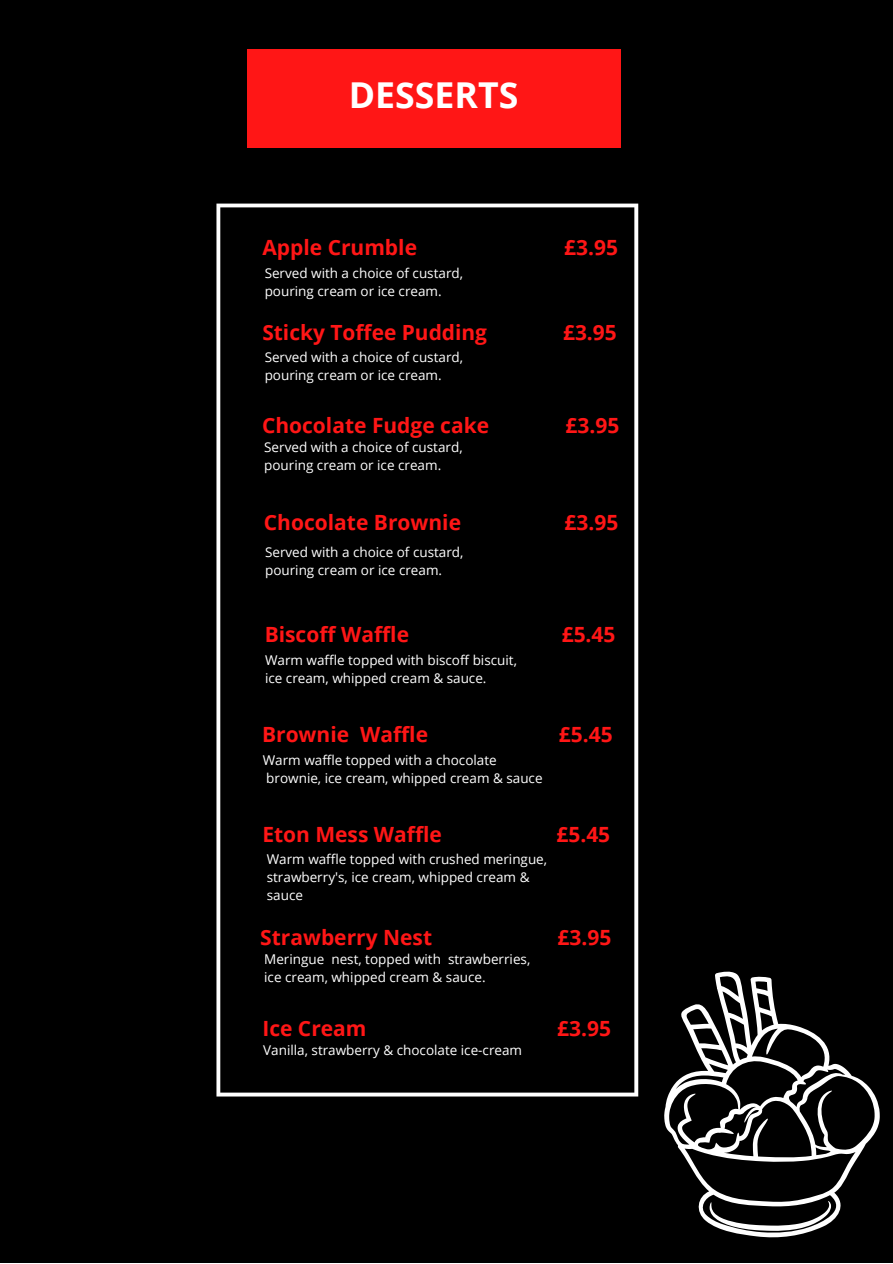
<style>
.page{position:relative;width:893px;height:1264px;background:#fff}
.page>*{position:absolute;margin:0;border:0;box-sizing:border-box;transform-origin:0 0}
.t1{font:700 35.7px "Open Sans";color:#fff}
.t2{font:700 21px "Open Sans";color:#ff1616}
.t3{font:700 20.85px "Open Sans";color:#ff1616}
.t4{font:13.5px/18px "Open Sans";color:#fff}
</style>
<div class="page">
<div style="left:0;top:0;width:892px;height:1262px;background:#000"></div>
<div style="left:247px;top:49px;width:373px;height:99px;background:#ff1616"></div>
<svg style="left:664px;top:971px;width:215px;height:267px"></svg>
<svg style="left:709px;top:1200px;width:122px;height:30px"></svg>
<svg style="left:216px;top:203px;width:422px;height:893px"></svg>
<h1 class="t1" style="left:349px;top:70px;width:171px">DESSERTS</h1>
<h2 class="t2" style="left:262px;top:233px;width:156px">Apple Crumble</h2>
<h2 class="t2" style="left:564px;top:233px;width:55px">£3.95</h2>
<p class="t4" style="left:265px;top:264px;width:200px">Served with a choice of custard, pouring cream or ice cream.</p>
<h3 class="t3" style="left:262px;top:318px;width:226px">Sticky Toffee Pudding</h3>
<h3 class="t3" style="left:563px;top:318px;width:55px">£3.95</h3>
<p class="t4" style="left:265px;top:348px;width:200px">Served with a choice of custard, pouring cream or ice cream.</p>
<h2 class="t2" style="left:262px;top:410px;width:228px">Chocolate Fudge cake</h2>
<h2 class="t2" style="left:565px;top:410px;width:55px">£3.95</h2>
<p class="t4" style="left:264px;top:438px;width:200px">Served with a choice of custard, pouring cream or ice cream.</p>
<h2 class="t2" style="left:264px;top:507px;width:199px">Chocolate Brownie</h2>
<h2 class="t2" style="left:564px;top:507px;width:55px">£3.95</h2>
<p class="t4" style="left:265px;top:542px;width:200px">Served with a choice of custard, pouring cream or ice cream.</p>
<h2 class="t2" style="left:265px;top:619px;width:146px">Biscoff Waffle</h2>
<h2 class="t2" style="left:561px;top:619px;width:55px">£5.45</h2>
<p class="t4" style="left:265px;top:650px;width:253px">Warm waffle topped with biscoff biscuit, ice cream, whipped cream &amp; sauce.</p>
<h2 class="t2" style="left:262px;top:719px;width:167px">Brownie Waffle</h2>
<h2 class="t2" style="left:559px;top:719px;width:55px">£5.45</h2>
<p class="t4" style="left:263px;top:750px;width:281px">Warm waffle topped with a chocolate brownie, ice cream, whipped cream &amp; sauce</p>
<h2 class="t2" style="left:262px;top:819px;width:181px">Eton Mess Waffle</h2>
<h2 class="t2" style="left:556px;top:819px;width:55px">£5.45</h2>
<p class="t4" style="left:267px;top:849px;width:282px">Warm waffle topped with crushed meringue, strawberry's, ice cream, whipped cream &amp; sauce</p>
<h2 class="t2" style="left:260px;top:922px;width:173px">Strawberry Nest</h2>
<h2 class="t2" style="left:557px;top:922px;width:55px">£3.95</h2>
<p class="t4" style="left:264px;top:949px;width:267px">Meringue nest, topped with strawberries, ice cream, whipped cream &amp; sauce.</p>
<h2 class="t2" style="left:262px;top:1013px;width:106px">Ice Cream</h2>
<h2 class="t2" style="left:557px;top:1013px;width:55px">£3.95</h2>
<p class="t4" style="left:263px;top:1040px;width:260px">Vanilla, strawberry &amp; chocolate ice-cream</p>
</div>
